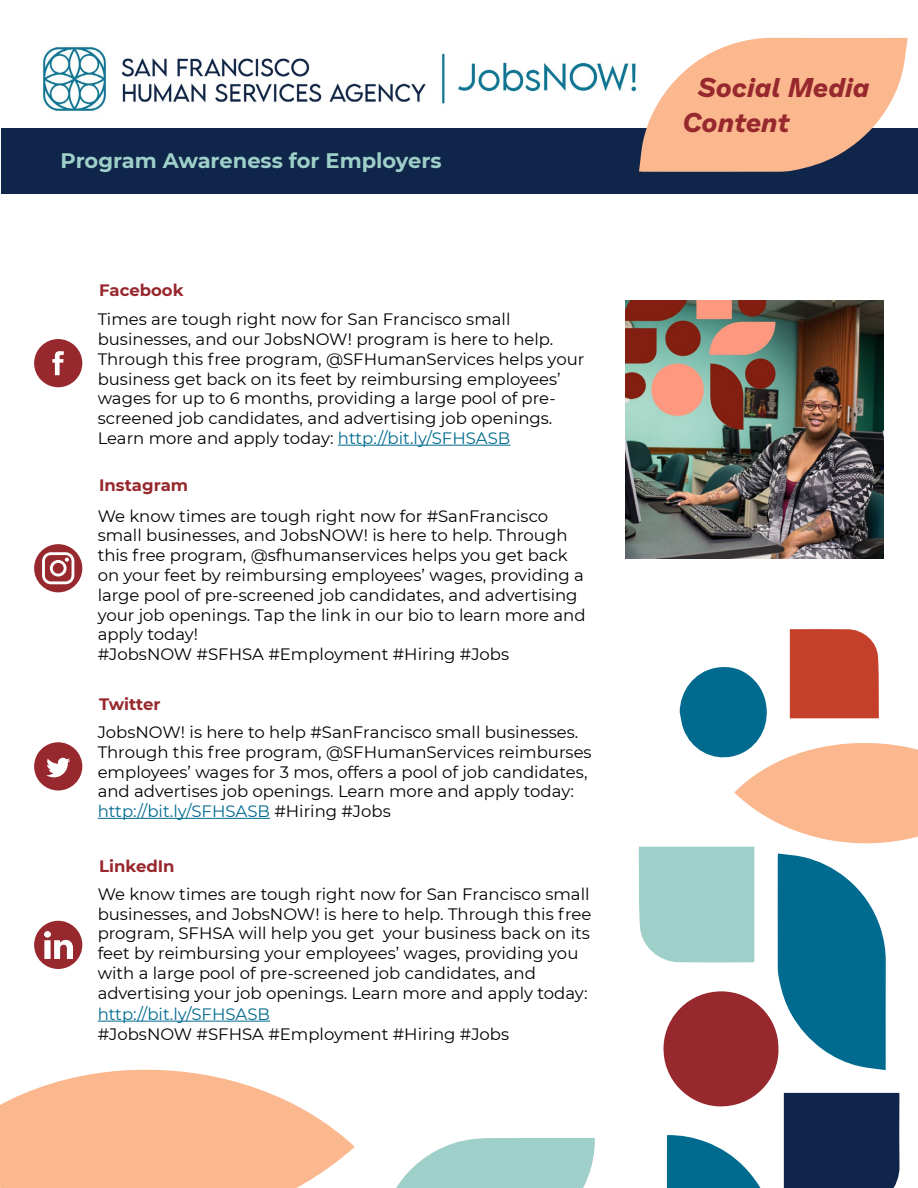
<style>
.page{position:relative;width:918px;height:1188px;background:#fff}
.page>*{position:absolute;margin:0;border:0;box-sizing:border-box;transform-origin:0 0}
.t1{font:italic 700 27px/34.5px "Prodigy Sans";color:#97282d}
.t2{font:700 21px "Montserrat";color:#9ecfc9}
.t3{font:16.5px/19.8px "Montserrat";color:#000}
.t4{font:700 16.5px "Montserrat";color:#97282d}
.t5{font:16.5px "Montserrat";color:#006b8f}
.s1{color:#006b8f}
</style>
<div class="page">
<hr style="left:338px;top:445px;width:172px;height:1px;background:#006b8f">
<hr style="left:98px;top:818px;width:172px;height:1px;background:#006b8f">
<hr style="left:98px;top:1021px;width:172px;height:1px;background:#006b8f">
<div style="left:1px;top:129px;width:917px;height:65px;background:#0f2549"></div>
<img style="left:42px;top:46px;width:595px;height:65px">
<svg style="left:639px;top:38px;width:269px;height:134px"></svg>
<img style="left:625px;top:300px;width:258px;height:258px">
<svg style="left:639px;top:629px;width:279px;height:559px"></svg>
<div style="left:34px;top:339px;width:48px;height:48px;background:#97282d;border-radius:50%"></div>
<svg style="left:52px;top:351px;width:12px;height:24px"></svg>
<div style="left:34px;top:544px;width:48px;height:48px;background:#97282d;border-radius:50%"></div>
<svg style="left:42px;top:552px;width:32px;height:32px"></svg>
<div style="left:34px;top:742px;width:48px;height:49px;background:#97282d;border-radius:50%"></div>
<svg style="left:46px;top:758px;width:24px;height:19px"></svg>
<div style="left:34px;top:921px;width:48px;height:48px;background:#97282d;border-radius:50%"></div>
<img style="left:44px;top:931px;width:28px;height:27px">
<svg style="left:0;top:1069px;width:355px;height:119px;fill:#fbb78e"></svg>
<svg style="left:396px;top:1138px;width:199px;height:50px;background:#add6d1"></svg>
<p class="t2" style="left:61px;top:145px;width:383px">Program Awareness for Employers</p>
<p class="t4" style="left:99px;top:279px;width:86px">Facebook</p>
<p class="t3" style="left:98px;top:309px;width:488px">Times are tough right now for San Francisco small businesses, and our JobsNOW! program is here to help.<br>Through this free program, @SFHumanServices helps your business get back on its feet by reimbursing employees’ wages for up to 6 months, providing a large pool of pre&shy;screened job candidates, and advertising job openings.<br>Learn more and apply today: <span class="s1">http://bit.ly/SFHSASB</span></p>
<p class="t4" style="left:99px;top:474px;width:91px">Instagram</p>
<p class="t3" style="left:98px;top:505px;width:489px">We know times are tough right now for #SanFrancisco small businesses, and JobsNOW! is here to help. Through this free program, @sfhumanservices helps you get back on your feet by reimbursing employees’ wages, providing a large pool of pre-screened job candidates, and advertising your job openings. Tap the link in our bio to learn more and apply today!<br>#JobsNOW #SFHSA #Employment #Hiring #Jobs</p>
<p class="t4" style="left:99px;top:692px;width:63px">Twitter</p>
<p class="t3" style="left:98px;top:722px;width:496px">JobsNOW! is here to help #SanFrancisco small businesses.<br>Through this free program, @SFHumanServices reimburses employees’ wages for 3 mos, offers a pool of job candidates, and advertises job openings. Learn more and apply today: <span class="s1">http://bit.ly/SFHSASB</span> #Hiring #Jobs</p>
<p class="t4" style="left:99px;top:855px;width:77px">LinkedIn</p>
<p class="t3" style="left:98px;top:884px;width:495px">We know times are tough right now for San Francisco small businesses, and JobsNOW! is here to help. Through this free program, SFHSA will help you get your business back on its feet by reimbursing your employees’ wages, providing you with a large pool of pre-screened job candidates, and advertising your job openings. Learn more and apply today:</p>
<p class="t5" style="left:98px;top:1003px;width:174px">http://bit.ly/SFHSASB</p>
<p class="t3" style="left:98px;top:1023px;width:413px">#JobsNOW #SFHSA #Employment #Hiring #Jobs</p>
<p class="t1" style="left:682px;top:70px;width:189px;text-indent:15px">Social Media<br>Content</p>
</div>
